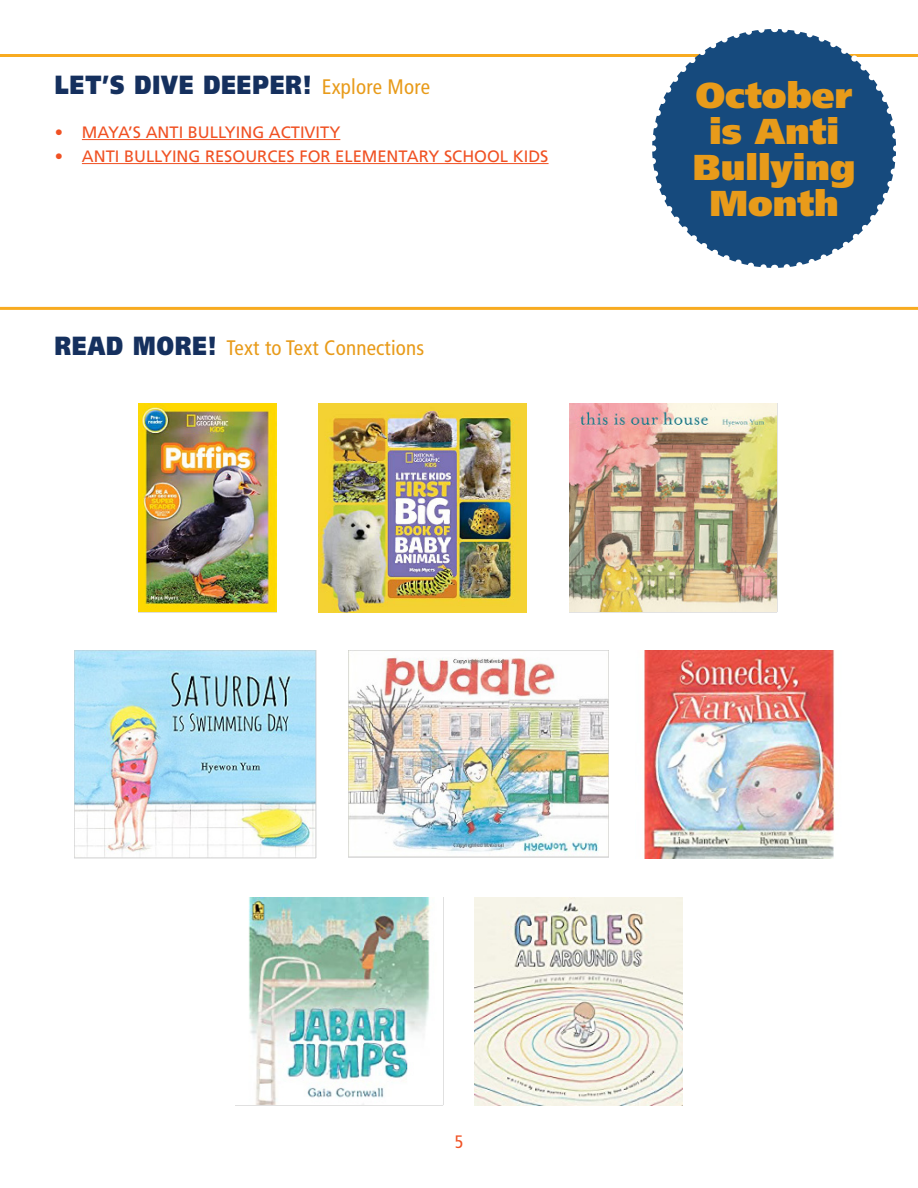
<style>
.page{position:relative;width:918px;height:1188px;background:#fff}
.page>*{position:absolute;margin:0;border:0;box-sizing:border-box;transform-origin:0 0}
.t1{font:900 36px/36px "Frutiger";color:#e89b1a;text-align:center}
.t2{font:900 26.25px "Frutiger";letter-spacing:.05em;color:#15305e;scale:.8 1}
.t3{font:condensed 21px "Frutiger";letter-spacing:.01em;color:#e89b1a}
.t4{font:condensed 18px "Frutiger";color:#f05123}
.t5{font:16.5px "Frutiger";color:#f05123}
.s1{font-weight:400;font-stretch:condensed;font-size:21px;color:#e89b1a}
.s2{font-weight:900;font-stretch:normal;font-size:26.25px;color:#15305e}
</style>
<div class="page">
<hr style="left:0;top:307px;width:918px;height:3px;background:#f8ab20">
<img style="left:138px;top:404px;width:138px;height:208px">
<img style="left:319px;top:404px;width:208px;height:208px">
<img style="left:570px;top:404px;width:208px;height:208px">
<img style="left:74px;top:651px;width:242px;height:208px">
<img style="left:348px;top:651px;width:260px;height:207px">
<img style="left:644px;top:651px;width:191px;height:208px">
<img style="left:235px;top:897px;width:209px;height:209px">
<img style="left:474px;top:897px;width:209px;height:209px">
<hr style="left:0;top:54px;width:918px;height:3px;background:#f8ab20">
<hr style="left:82px;top:139px;width:258px;height:1px;background:#f05123">
<hr style="left:82px;top:163px;width:467px;height:1px;background:#f05123">
<svg style="left:652px;top:29px;width:244px;height:239px"></svg>
<p class="t2" style="left:55px;top:69px;width:471px">LET’S DIVE DEEPER! <span class="s1">Explore More</span></p>
<p class="t5" style="left:55px;top:123px;width:287px">• MAYA’S ANTI BULLYING ACTIVITY</p>
<p class="t5" style="left:55px;top:147px;width:495px">• ANTI BULLYING RESOURCES FOR ELEMENTARY SCHOOL KIDS</p>
<p class="t3" style="left:55px;top:335px;width:371px"><span class="s2">READ MORE!</span> Text to Text Connections</p>
<p class="t1" style="left:693px;top:77px;width:164px">October is Anti<br>Bullying<br>Month</p>
<p class="t4" style="left:455px;top:1131px;width:10px">5</p>
</div>
